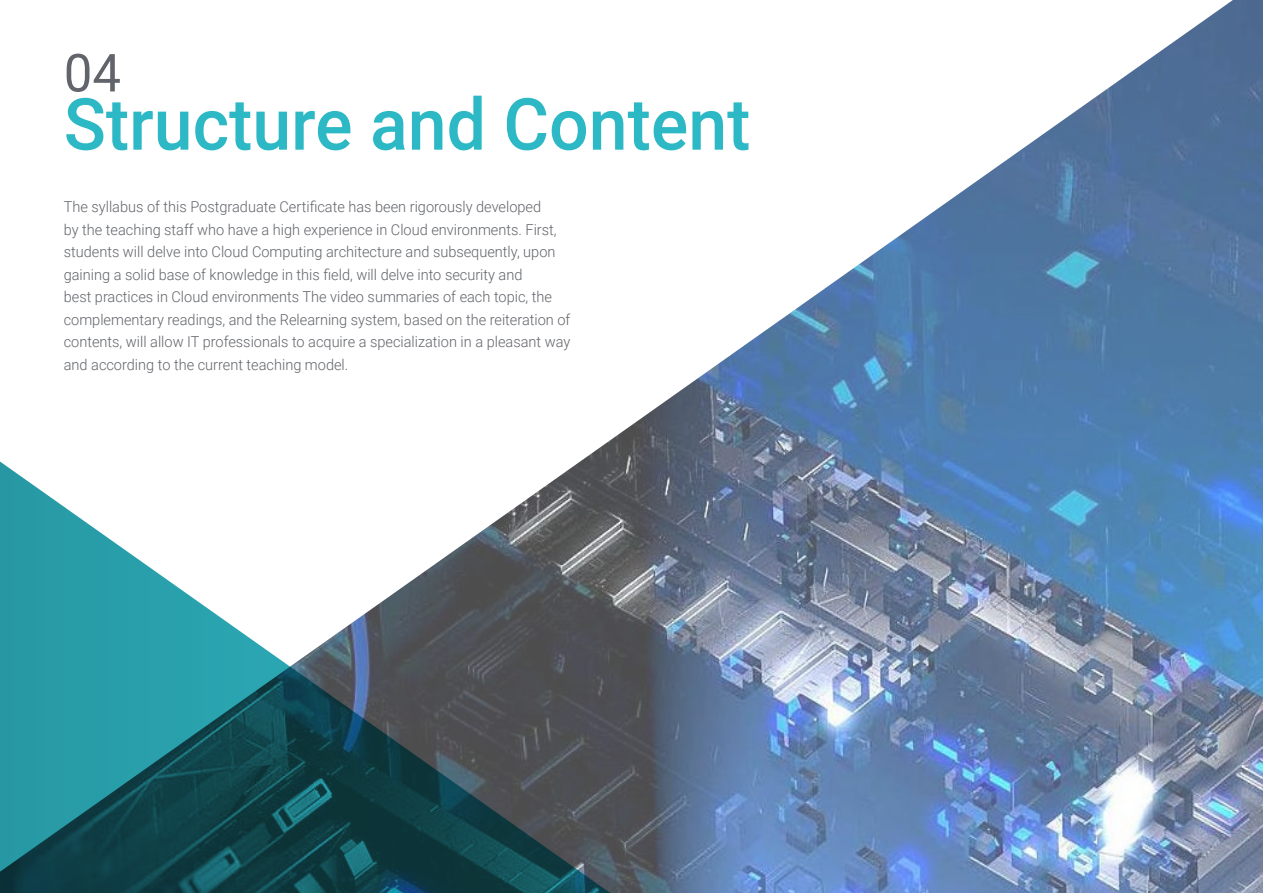
<style>
.page{position:relative;width:1263px;height:893px;background:#fff}
.page>*{position:absolute;margin:0;border:0;box-sizing:border-box;transform-origin:0 0}
.t1{font:500 72px "Roboto";color:#2db8c5}
.t2{font:52.5px "Roboto";color:#61646a}
.t3{font:300 15px/22.5px "Roboto";color:#61646a}
</style>
<div class="page">
<img style="left:602px;top:0;width:661px;height:893px">
<svg style="left:0;top:446px;width:640px;height:447px"></svg>
<h2 class="t2" style="left:64px;top:36px;width:59px">04</h2>
<h1 class="t1" style="left:64px;top:74px;width:688px">Structure and Content</h1>
<p class="t3" style="left:64px;top:195px;width:508px">The syllabus of this Postgraduate Certificate has been rigorously developed<br>by the teaching staff who have a high experience in Cloud environments. First, students will delve into Cloud Computing architecture and subsequently, upon gaining a solid base of knowledge in this field, will delve into security and<br>best practices in Cloud environments The video summaries of each topic, the complementary readings, and the Relearning system, based on the reiteration of contents, will allow IT professionals to acquire a specialization in a pleasant way and according to the current teaching model.</p>
</div>
